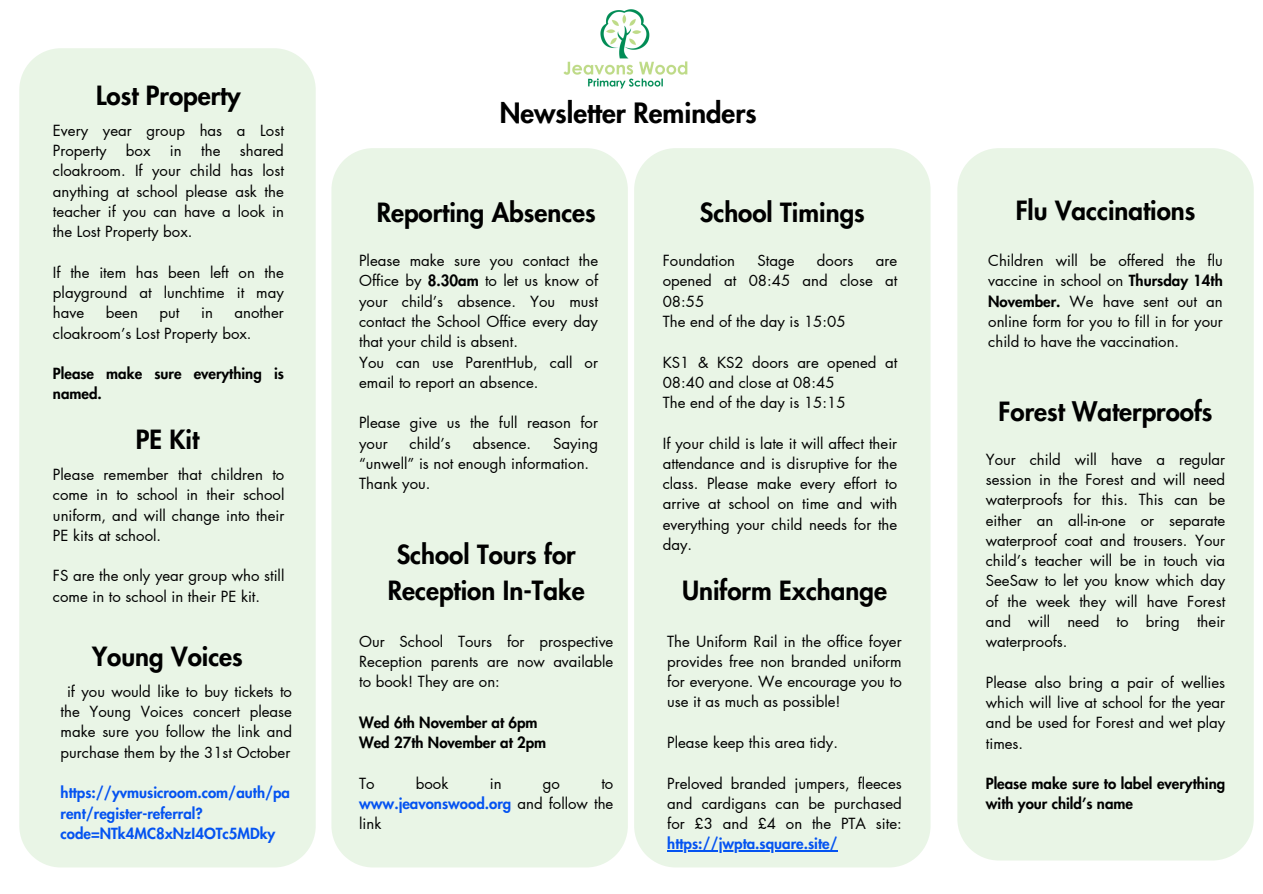
<style>
.page{position:relative;width:1263px;height:894px;background:#fff}
.page>*{position:absolute;margin:0;border:0;box-sizing:border-box;transform-origin:0 0}
.t1{font:800 27.3px "Futura LT Pro";color:#000}
.t2{font:800 25.8px/36px "Futura LT Pro";color:#000;text-align:center}
.t3{font:15px/20.2px "Futura LT Pro";color:#000;text-align:justify}
.t4{font:800 15px/20.2px "Futura LT Pro";color:#0453f1;text-align:justify}
.t5{font:800 15px/20.2px "Futura LT Pro";color:#000}
.s1{font-weight:800}
.s2{font-weight:400;color:#000}
</style>
<div class="page">
<div style="left:331px;top:148px;width:297px;height:719px;background:#e9f5e6"></div>
<div style="left:634px;top:148px;width:296px;height:719px;background:#e9f5e6"></div>
<div style="left:957px;top:148px;width:297px;height:712px;background:#e9f5e6"></div>
<div style="left:19px;top:48px;width:297px;height:819px;background:#e9f5e6"></div>
<img style="left:563px;top:9px;width:125px;height:80px">
<hr style="left:667px;top:850px;width:171px;height:1px;background:#0453f1">
<p class="t2" style="left:96px;top:79px;width:146px">Lost Property</p>
<p class="t3" style="left:53px;top:121px;width:232px">Every year group has a Lost<br>Property</p>
<p class="t3" style="left:53px;top:141px;width:232px;text-indent:187px">shared cloakroom. If your child has lost anything at school please ask the teacher if you can have a look in the Lost Property box.</p>
<h2 class="t3" style="left:53px;top:263px;width:232px">If the item has been left on the playground at lunchtime it may have</h2>
<p class="t3" style="left:126px;top:141px;width:26px">box</p>
<p class="t3" style="left:170px;top:141px;width:13px">in</p>
<p class="t3" style="left:201px;top:141px;width:21px">the</p>
<h2 class="t3" style="left:53px;top:303px;width:232px;text-indent:182px">another cloakroom’s Lost Property box.</h2>
<h1 class="t5" style="left:53px;top:364px;width:232px">Please make sure everything is named.</h1>
<h2 class="t3" style="left:106px;top:303px;width:34px">been</h2>
<h2 class="t3" style="left:160px;top:303px;width:21px">put</h2>
<h2 class="t3" style="left:201px;top:303px;width:13px">in</h2>
<p class="t2" style="left:136px;top:422px;width:65px">PE Kit</p>
<p class="t3" style="left:53px;top:465px;width:233px">Please remember that children to come in to school in their school uniform, and will change into their PE kits at school.</p>
<h1 class="t3" style="left:53px;top:566px;width:233px">FS are the only year group who still come in to school in their PE kit.</h1>
<h2 class="t2" style="left:92px;top:639px;width:152px">Young Voices</h2>
<p class="t3" style="left:61px;top:681px;width:233px;text-align:center">if you would like to buy tickets to the Young Voices concert please make sure you follow the link and purchase them by the 31st October</p>
<p class="t4" style="left:61px;top:783px;width:231px;text-align:left">https://yvmusicroom.com/auth/pa rent/register-referral? code=NTk4MC8xNzI4OTc5MDky</p>
<h1 class="t1" style="left:500px;top:100px;width:258px">Newsletter Reminders</h1>
<p class="t2" style="left:377px;top:196px;width:221px">Reporting Absences</p>
<h1 class="t3" style="left:359px;top:251px;width:240px">Please make sure you contact the Office by <span class="s1">8.30am</span> to let us know of your child’s absence. You must contact the School Office every day that your child is absent.</h1>
<p class="t3" style="left:359px;top:352px;width:240px">You can use ParentHub, call or email to report an absence.</p>
<p class="t3" style="left:359px;top:413px;width:240px">Please give us the full reason for your</p>
<p class="t3" style="left:409px;top:433px;width:43px">child’s</p>
<p class="t3" style="left:473px;top:433px;width:60px">absence.</p>
<p class="t3" style="left:359px;top:433px;width:240px;text-indent:194px">Saying “unwell” is not enough information.</p>
<p class="t3" style="left:359px;top:474px;width:73px">Thank you.</p>
<p class="t2" style="left:388px;top:537px;width:198px">School Tours for<br>Reception In-Take</p>
<p class="t3" style="left:359px;top:631px;width:256px">Our School Tours for prospective Reception parents are now available to book! They are on:</p>
<p class="t5" style="left:359px;top:712px;width:189px">Wed 6th November at 6pm<br>Wed 27th November at 2pm</p>
<h1 class="t3" style="left:359px;top:773px;width:17px">To</h1>
<h1 class="t3" style="left:416px;top:773px;width:34px">book</h1>
<h1 class="t3" style="left:490px;top:773px;width:13px">in</h1>
<h1 class="t3" style="left:543px;top:773px;width:19px">go</h1>
<h1 class="t4" style="left:359px;top:773px;width:256px;text-indent:242px"><span class="s2">to </span>www.jeavonswood.org <span class="s2">and follow the link</span></h1>
<p class="t2" style="left:700px;top:196px;width:166px">School Timings</p>
<h1 class="t2" style="left:1016px;top:193px;width:181px">Flu Vaccinations</h1>
<p class="t3" style="left:663px;top:251px;width:74px">Foundation</p>
<p class="t3" style="left:757px;top:251px;width:39px">Stage</p>
<p class="t3" style="left:817px;top:251px;width:38px">doors</p>
<p class="t3" style="left:663px;top:251px;width:236px;text-indent:213px">are opened at 08:45 and close at 08:55</p>
<p class="t3" style="left:663px;top:312px;width:184px">The end of the day is 15:05</p>
<h1 class="t3" style="left:663px;top:352px;width:236px">KS1 &amp; KS2 doors are opened at<br>08:40 and close at 08:45</h1>
<p class="t3" style="left:663px;top:393px;width:184px">The end of the day is 15:15</p>
<h2 class="t3" style="left:663px;top:433px;width:236px">If your child is late it will affect their attendance and is disruptive for the class. Please make every effort to arrive at school on time and with everything your child needs for the day.</h2>
<h1 class="t2" style="left:682px;top:573px;width:206px">Uniform Exchange</h1>
<h1 class="t3" style="left:667px;top:631px;width:236px">The Uniform Rail in the office foyer provides free non branded uniform for everyone. We encourage you to use it as much as possible!</h1>
<p class="t3" style="left:667px;top:732px;width:172px">Please keep this area tidy.</p>
<h2 class="t3" style="left:667px;top:773px;width:236px">Preloved branded jumpers, fleeces and cardigans can be purchased for £3 and £4 on the PTA site:</h2>
<p class="t4" style="left:667px;top:834px;width:172px">https://jwpta.square.site/</p>
<h1 class="t3" style="left:988px;top:251px;width:236px">Children will be offered the flu vaccine in school on <span class="s1">Thursday 14th November.</span> We have sent out an online form for you to fill in for your child to have the vaccination.</h1>
<p class="t2" style="left:999px;top:394px;width:215px">Forest Waterproofs</p>
<p class="t3" style="left:986px;top:449px;width:241px">Your child will have a regular session in the Forest and will need waterproofs for this. This can be either an all-in-one or separate waterproof coat and trousers. Your child’s teacher will be in touch via SeeSaw to let you know which day of the week they will have Forest and will need to bring their waterproofs.</p>
<p class="t3" style="left:986px;top:672px;width:241px">Please also bring a pair of wellies which will live at school for the year and be used for Forest and wet play times.</p>
<p class="t5" style="left:986px;top:773px;width:241px">Please make sure to label everything with your child’s name</p>
</div>
